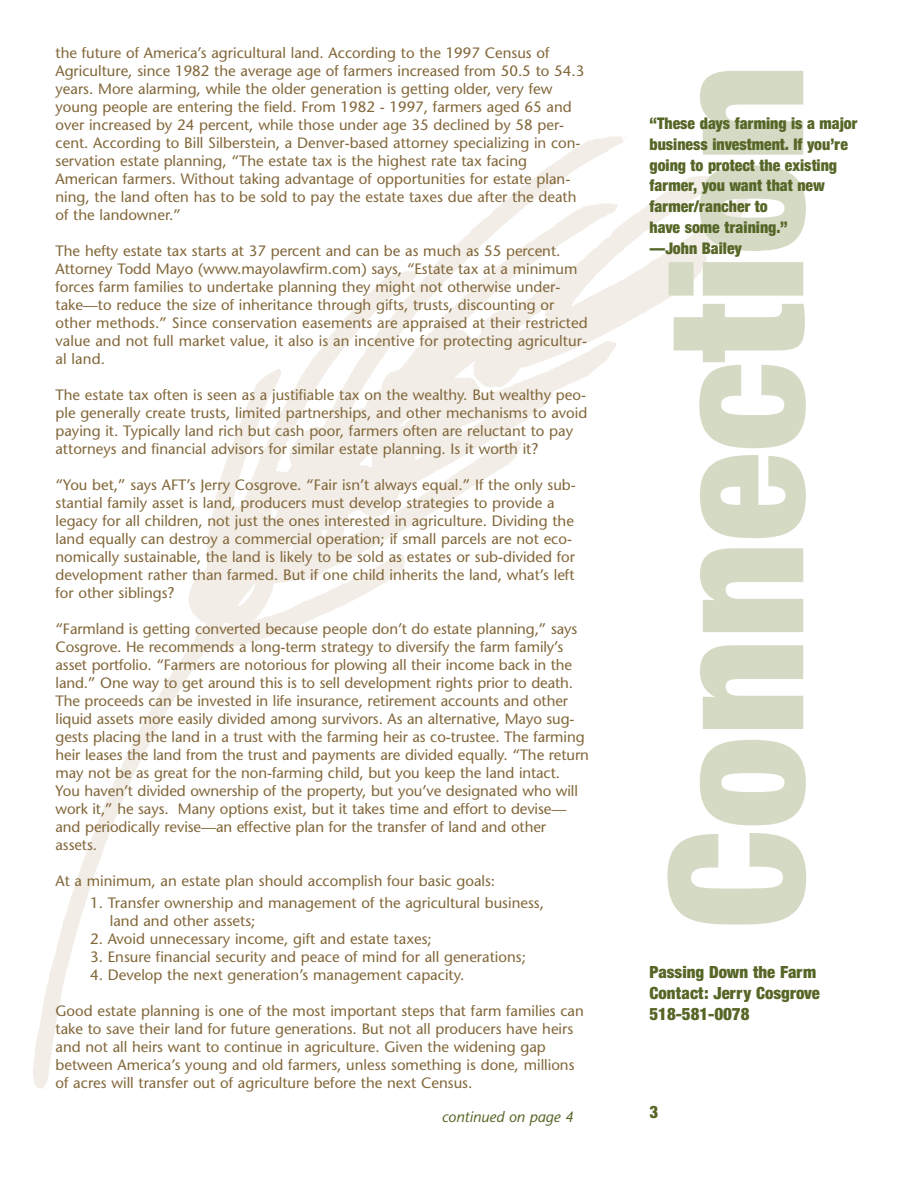
<style>
.page{position:relative;width:918px;height:1188px;background:#fff}
.page>*{position:absolute;margin:0;border:0;box-sizing:border-box;transform-origin:0 0}
.t1{font:199.5px "Sans Black Condensed DTC";color:#d4dac4}
.t2{font:18px/21px "Sans Black Condensed DTC";color:#566627}
.t3{font:17.25px/20.9px "Sans Black Condensed DTC";color:#566627}
.t4{font:15px/18px "Stone Sans";color:#82673a}
.t5{font:italic 15px "Stone Sans";color:#566627}
</style>
<div class="page">
<img style="left:33px;top:136px;width:715px;height:953px">
<p class="t4" style="left:55px;top:45px;width:530px">the future of America’s agricultural land. According to the 1997 Census of Agriculture, since 1982 the average age of farmers increased from 50.5 to 54.3 years. More alarming, while the older generation is getting older, very few young people are entering the field. From 1982 - 1997, farmers aged 65 and over increased by 24 percent, while those under age 35 declined by 58 per&shy;cent. According to Bill Silberstein, a Denver-based attorney specializing in con&shy;servation estate planning, “The estate tax is the highest rate tax facing American farmers. Without taking advantage of opportunities for estate plan&shy;ning, the land often has to be sold to pay the estate taxes due after the death of the landowner.”</p>
<p class="t4" style="left:56px;top:243px;width:534px">The hefty estate tax starts at 37 percent and can be as much as 55 percent.<br>Attorney Todd Mayo (www.mayolawfirm.com) says, “Estate tax at a minimum forces farm families to undertake planning they might not otherwise under&shy;take—to reduce the size of inheritance through gifts, trusts, discounting or other methods.” Since conservation easements are appraised at their restricted value and not full market value, it also is an incentive for protecting agricultur&shy;al land.</p>
<p class="t4" style="left:55px;top:387px;width:533px">The estate tax often is seen as a justifiable tax on the wealthy. But wealthy peo&shy;ple generally create trusts, limited partnerships, and other mechanisms to avoid paying it. Typically land rich but cash poor, farmers often are reluctant to pay attorneys and financial advisors for similar estate planning. Is it worth it?</p>
<p class="t4" style="left:56px;top:477px;width:522px">“You bet,” says AFT’s Jerry Cosgrove. “Fair isn’t always equal.” If the only sub&shy;stantial family asset is land, producers must develop strategies to provide a legacy for all children, not just the ones interested in agriculture. Dividing the land equally can destroy a commercial operation; if small parcels are not eco&shy;nomically sustainable, the land is likely to be sold as estates or sub-divided for development rather than farmed. But if one child inherits the land, what’s left for other siblings?</p>
<p class="t4" style="left:56px;top:621px;width:535px">“Farmland is getting converted because people don’t do estate planning,” says Cosgrove. He recommends a long-term strategy to diversify the farm family’s asset portfolio. “Farmers are notorious for plowing all their income back in the land.” One way to get around this is to sell development rights prior to death.<br>The proceeds can be invested in life insurance, retirement accounts and other liquid assets more easily divided among survivors. As an alternative, Mayo sug&shy;gests placing the land in a trust with the farming heir as co-trustee. The farming heir leases the land from the trust and payments are divided equally. “The return may not be as great for the non-farming child, but you keep the land intact.<br>You haven’t divided ownership of the property, but you’ve designated who will work it,” he says. Many options exist, but it takes time and effort to devise— and periodically revise—an effective plan for the transfer of land and other assets.</p>
<p class="t4" style="left:56px;top:873px;width:441px">At a minimum, an estate plan should accomplish four basic goals:</p>
<p class="t4" style="left:110px;top:896px;width:436px;text-indent:-20px">1. Transfer ownership and management of the agricultural business, land and other assets;</p>
<p class="t4" style="left:90px;top:932px;width:343px">2. Avoid unnecessary income, gift and estate taxes;</p>
<p class="t4" style="left:90px;top:950px;width:437px">3. Ensure financial security and peace of mind for all generations;</p>
<p class="t4" style="left:90px;top:968px;width:376px">4. Develop the next generation’s management capacity.</p>
<p class="t4" style="left:56px;top:1004px;width:530px">Good estate planning is one of the most important steps that farm families can take to save their land for future generations. But not all producers have heirs and not all heirs want to continue in agriculture. Given the widening gap between America’s young and old farmers, unless something is done, millions of acres will transfer out of agriculture before the next Census.</p>
<h1 class="t1" style="left:661px;top:930px;width:867px;rotate:-90deg">Connection</h1>
<p class="t3" style="left:649px;top:115px;width:209px">“These days farming is a major business investment. If you’re going to protect the existing farmer, you want that new farmer/rancher to<br>have some training.”<br>—John Bailey</p>
<p class="t2" style="left:650px;top:963px;width:172px">Passing Down the Farm<br>Contact: Jerry Cosgrove<br>518-581-0078</p>
<p class="t5" style="left:442px;top:1111px;width:133px">continued on page 4</p>
<p class="t2" style="left:650px;top:1104px;width:10px">3</p>
</div>
